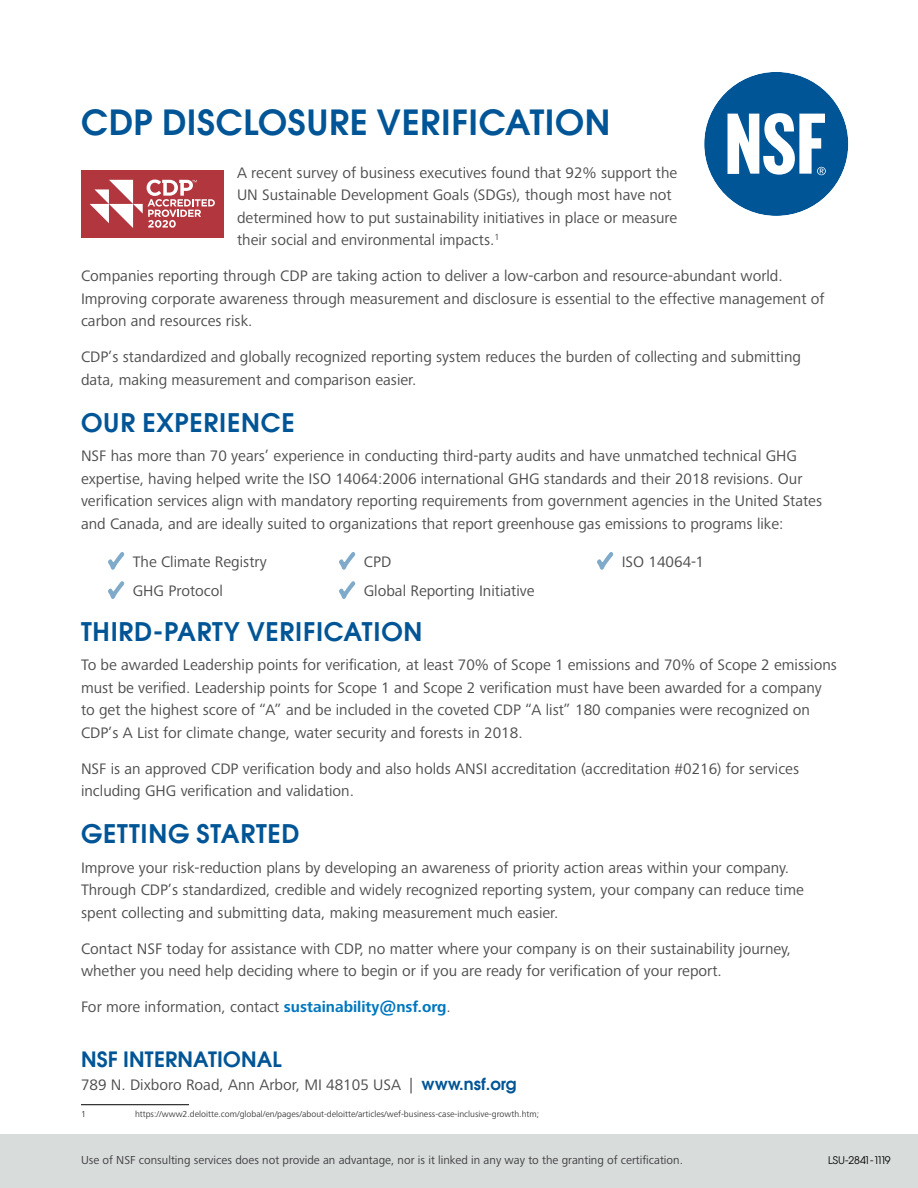
<style>
.page{position:relative;width:918px;height:1188px;background:#fff}
.page>*{position:absolute;margin:0;border:0;box-sizing:border-box;transform-origin:0 0}
.t1{font:34.5px "Avant Garde Gothic ITC Dm";letter-spacing:.02em;color:#005596}
.t2{font:25.5px "Avant Garde Gothic ITC Dm";letter-spacing:.03em;color:#005596}
.t3{font:21px "Avant Garde Gothic ITC Dm";letter-spacing:.01em;color:#005596}
.t4{font:15.75px/22.5px "Frutiger Next LTW1 G";color:#4d4d4f}
.t5{font:12px "Frutiger Next LTW1 G";color:#414042}
.t6{font:10.5px "Avant Garde Gothic ITC";letter-spacing:-.06em;color:#000}
.t7{font:9px "Frutiger Next LTW1 G";color:#414042}
.s1{font-weight:700;color:#0077be}
.s2{font-family:"Avant Garde Gothic ITC Dm";font-size:16.5px;color:#005596}
</style>
<div class="page">
<svg style="left:704px;top:72px;width:145px;height:144px"></svg>
<svg style="left:108px;top:552px;width:16px;height:18px"></svg>
<svg style="left:108px;top:581px;width:16px;height:18px"></svg>
<svg style="left:339px;top:552px;width:16px;height:18px"></svg>
<svg style="left:339px;top:581px;width:16px;height:18px"></svg>
<svg style="left:597px;top:552px;width:16px;height:18px"></svg>
<hr style="left:81px;top:1104px;width:108px;height:1px;background:#000">
<div style="left:0;top:1134px;width:918px;height:54px;background:#d8dcdb"></div>
<div style="left:81px;top:170px;width:143px;height:68px;background:#b2363e"></div>
<svg style="left:90px;top:180px;width:125px;height:48px"></svg>
<h1 class="t1" style="left:81px;top:100px;width:531px">CDP DISCLOSURE VERIFICATION</h1>
<p class="t4" style="left:237px;top:162px;width:442px">A recent survey of business executives found that 92% support the UN Sustainable Development Goals (SDGs), though most have not determined how to put sustainability initiatives in place or measure their social and environmental impacts.<sup>1</sup></p>
<p class="t4" style="left:81px;top:265px;width:745px">Companies reporting through CDP are taking action to deliver a low-carbon and resource-abundant world.<br>Improving corporate awareness through measurement and disclosure is essential to the effective management of carbon and resources risk.</p>
<p class="t4" style="left:81px;top:346px;width:722px">CDP’s standardized and globally recognized reporting system reduces the burden of collecting and submitting data, making measurement and comparison easier.</p>
<h2 class="t2" style="left:81px;top:406px;width:215px">OUR EXPERIENCE</h2>
<p class="t4" style="left:81px;top:445px;width:743px">NSF has more than 70 years’ experience in conducting third-party audits and have unmatched technical GHG expertise, having helped write the ISO 14064:2006 international GHG standards and their 2018 revisions. Our verification services align with mandatory reporting requirements from government agencies in the United States and Canada, and are ideally suited to organizations that report greenhouse gas emissions to programs like:</p>
<p class="t4" style="left:133px;top:547px;width:135px;line-height:29.2px">The Climate Registry<br>GHG Protocol</p>
<p class="t4" style="left:364px;top:547px;width:172px;line-height:29.2px">CPD<br>Global Reporting Initiative</p>
<p class="t4" style="left:622px;top:551px;width:84px">ISO 14064-1</p>
<h2 class="t2" style="left:81px;top:615px;width:343px">THIRD-PARTY VERIFICATION</h2>
<p class="t4" style="left:81px;top:654px;width:757px">To be awarded Leadership points for verification, at least 70% of Scope 1 emissions and 70% of Scope 2 emissions must be verified. Leadership points for Scope 1 and Scope 2 verification must have been awarded for a company to get the highest score of “A” and be included in the coveted CDP “A list” 180 companies were recognized on CDP’s A List for climate change, water security and forests in 2018.</p>
<p class="t4" style="left:81px;top:758px;width:720px">NSF is an approved CDP verification body and also holds ANSI accreditation (accreditation #0216) for services including GHG verification and validation.</p>
<h2 class="t2" style="left:81px;top:818px;width:220px">GETTING STARTED</h2>
<p class="t4" style="left:81px;top:857px;width:724px">Improve your risk-reduction plans by developing an awareness of priority action areas within your company.<br>Through CDP’s standardized, credible and widely recognized reporting system, your company can reduce time spent collecting and submitting data, making measurement much easier.</p>
<p class="t4" style="left:81px;top:938px;width:712px">Contact NSF today for assistance with CDP, no matter where your company is on their sustainability journey, whether you need help deciding where to begin or if you are ready for verification of your report.</p>
<p class="t4" style="left:81px;top:996px;width:371px">For more information, contact <span class="s1">sustainability@nsf.org</span>.</p>
<h3 class="t3" style="left:81px;top:1046px;width:202px">NSF INTERNATIONAL</h3>
<p class="t4" style="left:81px;top:1074px;width:437px">789 N. Dixboro Road, Ann Arbor, MI 48105 USA | <span class="s2">www.nsf.org</span></p>
<p class="t7" style="left:81px;top:1109px;width:6px">1</p>
<p class="t7" style="left:135px;top:1109px;width:406px">https://www2.deloitte.com/global/en/pages/about-deloitte/articles/wef-business-case-inclusive-growth.htm;</p>
<p class="t5" style="left:81px;top:1153px;width:603px">Use of NSF consulting services does not provide an advantage, nor is it linked in any way to the granting of certification.</p>
<p class="t6" style="left:828px;top:1154px;width:64px">LSU-2841-1119</p>
</div>
